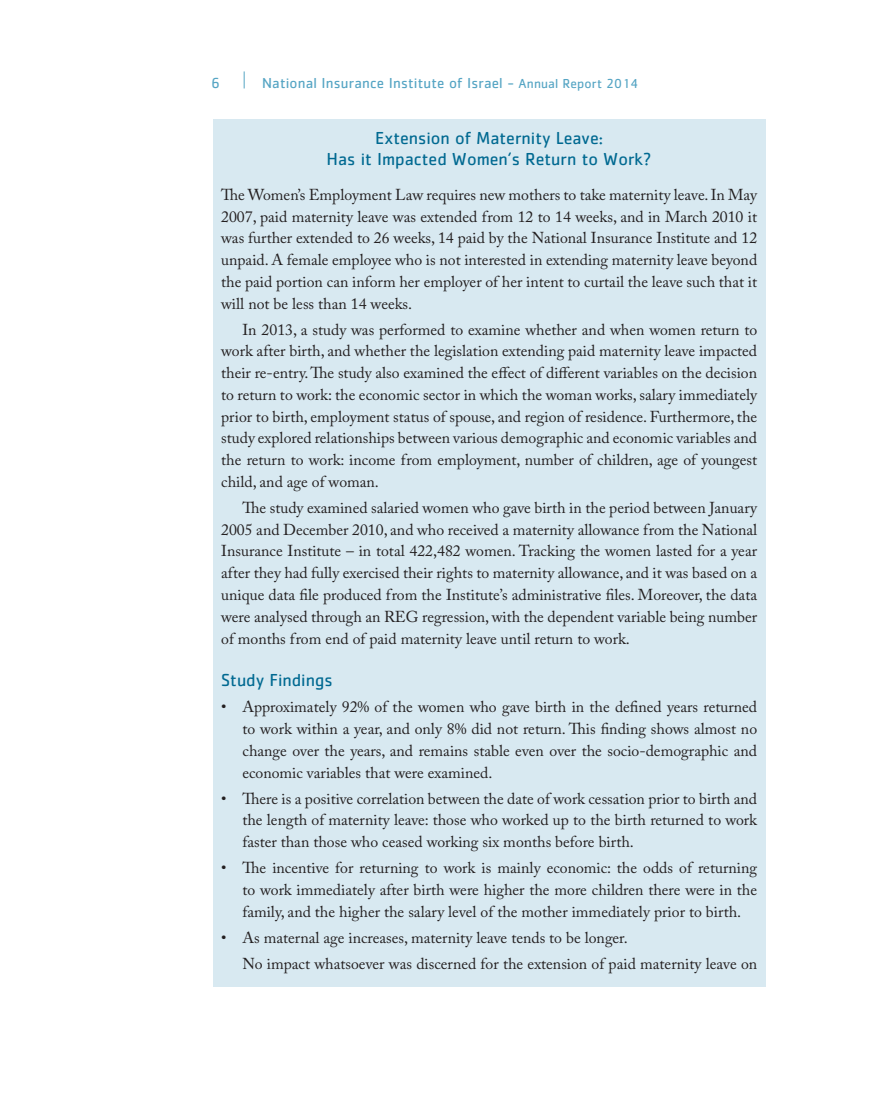
<style>
.page{position:relative;width:872px;height:1106px;background:#fff}
.page>*{position:absolute;margin:0;border:0;box-sizing:border-box;transform-origin:0 0}
.t1{font:18px/21px "Cachet Std";color:#006991;text-align:center}
.t2{font:15.75px/21.8px "Adobe Caslon Pro";color:#231f20;text-align:justify}
.t3{font:15px "Cachet Std";letter-spacing:.01em;color:#56a5c4}
.s1{font-size:13.5px}
</style>
<div class="page">
<svg style="left:244px;top:71px;width:1px;height:17px"></svg>
<div style="left:213px;top:119px;width:552px;height:867px;background:#d8e9f1"></div>
<p class="t3" style="left:212px;top:74px;width:10px">6</p>
<p class="t3" style="left:262px;top:75px;width:377px">National Insurance Institute of Israel - <span class="s1">Annual Report 2014</span></p>
<p class="t1" style="left:327px;top:127px;width:326px">Extension of Maternity Leave:<br>Has it Impacted Women’s Return to Work?</p>
<p class="t2" style="left:221px;top:183px;width:537px">The Women’s Employment Law requires new mothers to take maternity leave. In May 2007, paid maternity leave was extended from 12 to 14 weeks, and in March 2010 it was further extended to 26 weeks, 14 paid by the National Insurance Institute and 12 unpaid. A female employee who is not interested in extending maternity leave beyond the paid portion can inform her employer of her intent to curtail the leave such that it will not be less than 14 weeks.</p>
<p class="t2" style="left:221px;top:318px;width:537px;text-indent:21px">In 2013, a study was performed to examine whether and when women return to work after birth, and whether the legislation extending paid maternity leave impacted their re-entry. The study also examined the effect of different variables on the decision to return to work: the economic sector in which the woman works, salary immediately prior to birth, employment status of spouse, and region of residence. Furthermore, the study explored relationships between various demographic and economic variables and the return to work: income from employment, number of children, age of youngest child, and age of woman.</p>
<p class="t2" style="left:221px;top:496px;width:537px;text-indent:21px">The study examined salaried women who gave birth in the period between January 2005 and December 2010, and who received a maternity allowance from the National Insurance Institute – in total 422,482 women. Tracking the women lasted for a year after they had fully exercised their rights to maternity allowance, and it was based on a unique data file produced from the Institute’s administrative files. Moreover, the data were analysed through an REG regression, with the dependent variable being number of months from end of paid maternity leave until return to work.</p>
<p class="t1" style="left:221px;top:669px;width:113px">Study Findings</p>
<p class="t2" style="left:242px;top:696px;width:516px;text-indent:-21px">• Approximately 92% of the women who gave birth in the defined years returned to work within a year, and only 8% did not return. This finding shows almost no change over the years, and remains stable even over the socio-demographic and economic variables that were examined.</p>
<p class="t2" style="left:242px;top:787px;width:516px;text-indent:-21px">• There is a positive correlation between the date of work cessation prior to birth and the length of maternity leave: those who worked up to the birth returned to work faster than those who ceased working six months before birth.</p>
<p class="t2" style="left:242px;top:857px;width:516px;text-indent:-21px">• The incentive for returning to work is mainly economic: the odds of returning to work immediately after birth were higher the more children there were in the family, and the higher the salary level of the mother immediately prior to birth.</p>
<p class="t2" style="left:242px;top:924px;width:516px;line-height:26px;text-indent:-21px">• As maternal age increases, maternity leave tends to be longer.<br>No impact whatsoever was discerned for the extension of paid maternity leave on</p>
</div>
